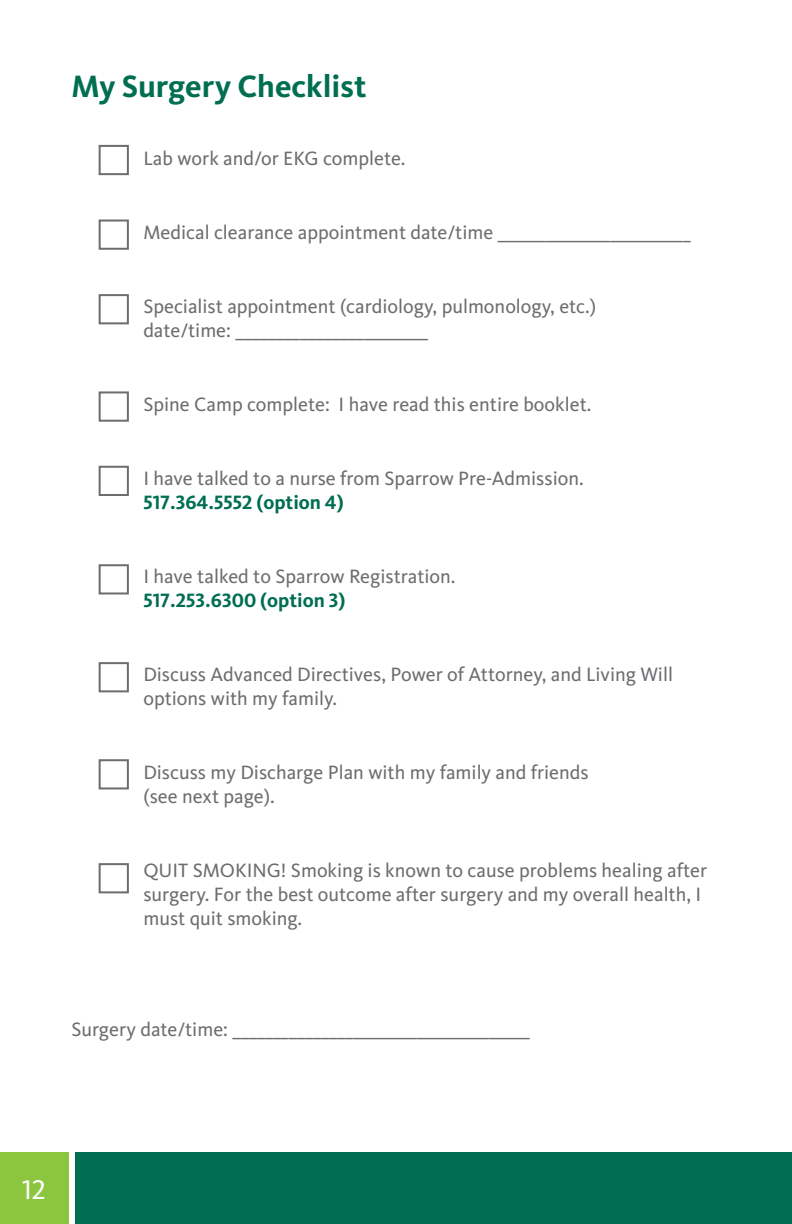
<style>
.page{position:relative;width:792px;height:1224px;background:#fff}
.page>*{position:absolute;margin:0;border:0;box-sizing:border-box;transform-origin:0 0}
.Subheader{font:700 32px "Kievit Pro";color:#006e51}
.t1{font:28px "Kievit Pro";color:#fff}
.Text{font:20px/24px "Kievit Pro";color:#6c6d70}
.s1{font-weight:700;color:#006e51}
</style>
<div class="page">
<div style="left:72px;top:1152px;width:720px;height:72px;background:#006e51"></div>
<div style="left:0;top:1152px;width:72px;height:72px;background:#8bc63e"></div>
<div style="left:69px;top:1152px;width:6px;height:72px;background:#fff"></div>
<div style="left:99px;top:863px;width:30px;height:30px;border:2px solid #6c6d70"></div>
<div style="left:99px;top:759px;width:30px;height:30px;border:2px solid #6c6d70"></div>
<div style="left:99px;top:662px;width:30px;height:30px;border:2px solid #6c6d70"></div>
<div style="left:99px;top:564px;width:30px;height:30px;border:2px solid #6c6d70"></div>
<div style="left:99px;top:466px;width:30px;height:30px;border:2px solid #6c6d70"></div>
<div style="left:99px;top:391px;width:30px;height:31px;border:2px solid #6c6d70"></div>
<div style="left:99px;top:294px;width:30px;height:30px;border:2px solid #6c6d70"></div>
<div style="left:99px;top:220px;width:30px;height:30px;border:2px solid #6c6d70"></div>
<div style="left:99px;top:145px;width:30px;height:30px;border:2px solid #6c6d70"></div>
<p class="Subheader" style="left:71px;top:67px;width:297px">My Surgery Checklist</p>
<p class="Text" style="left:143px;top:146px;width:264px">Lab work and/or EKG complete.</p>
<p class="Text" style="left:143px;top:220px;width:549px">Medical clearance appointment date/time ________________________</p>
<p class="Text" style="left:143px;top:294px;width:454px">Specialist appointment (cardiology, pulmonology, etc.) date/time: ________________________</p>
<p class="Text" style="left:143px;top:392px;width:450px">Spine Camp complete: I have read this entire booklet.</p>
<p class="Text" style="left:143px;top:466px;width:442px">I have talked to a nurse from Sparrow Pre-Admission.<br><span class="s1">517.364.5552 (option 4)</span></p>
<p class="Text" style="left:143px;top:564px;width:314px">I have talked to Sparrow Registration.<br><span class="s1">517.253.6300 (option 3)</span></p>
<p class="Text" style="left:143px;top:662px;width:531px">Discuss Advanced Directives, Power of Attorney, and Living Will options with my family.</p>
<p class="Text" style="left:143px;top:760px;width:447px">Discuss my Discharge Plan with my family and friends (see next page).</p>
<p class="Text" style="left:143px;top:858px;width:565px">QUIT SMOKING! Smoking is known to cause problems healing after surgery. For the best outcome after surgery and my overall health, I must quit smoking.</p>
<p class="Text" style="left:71px;top:1017px;width:460px">Surgery date/time: _____________________________________</p>
<h2 class="t1" style="left:22px;top:1172px;width:25px">12</h2>
</div>
